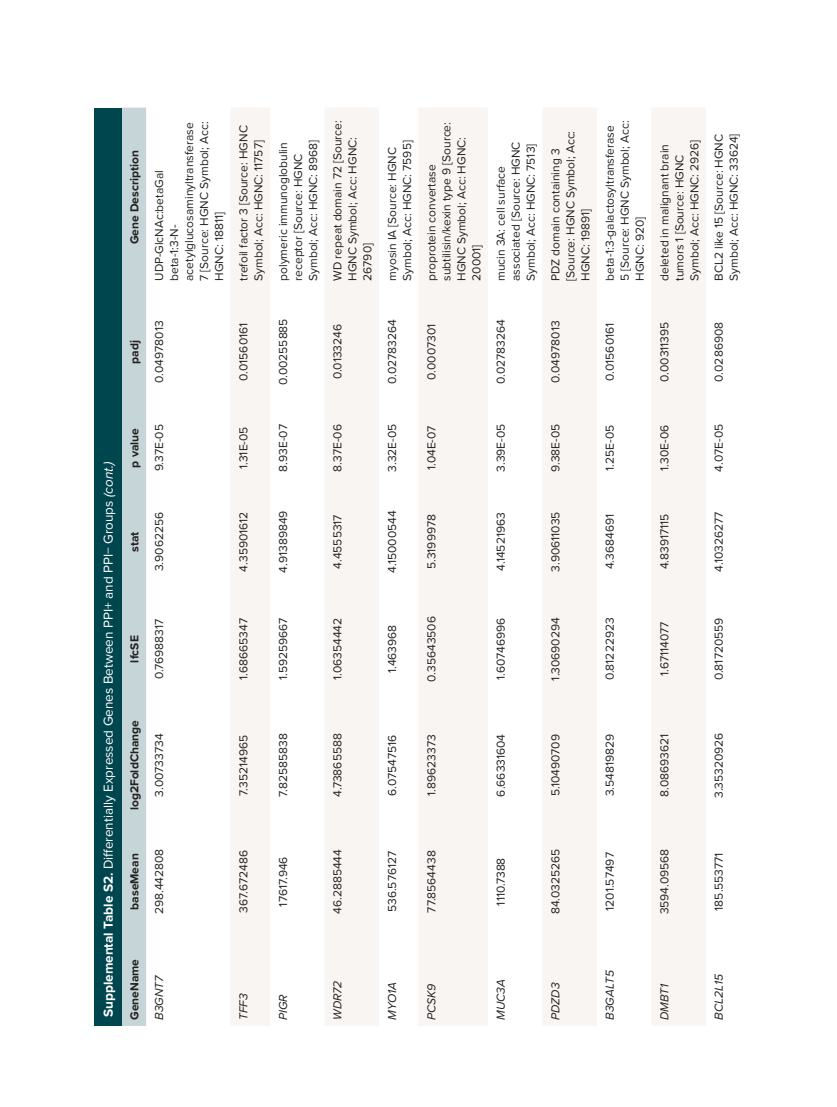
<style>
.page{position:relative;width:837px;height:1107px;background:#fff}
.page>*{position:absolute;margin:0;border:0;box-sizing:border-box;transform-origin:0 0}
.t1{font:13.5px "Proxima Nova";color:#fff}
.t2{font:12px/15px "Proxima Nova";color:#231f20}
.t3{font:700 12px "Proxima Nova";color:#231f20}
.t4{font:italic 12px "Proxima Nova";color:#231f20}
.s1{font-weight:700}
.s2{font-style:italic}
</style>
<div class="page">
<div style="left:122px;top:108px;width:24px;height:918px;background:#c5d5d8"></div>
<svg style="left:231px;top:108px;width:475px;height:918px;fill:#f8f5f2"></svg>
<div style="left:95px;top:108px;width:27px;height:918px;background:#00464f"></div>
<p class="t3" style="left:126px;top:244px;width:96px;rotate:-90deg">Gene Description</p>
<p class="t2" style="left:151px;top:281px;width:161px;rotate:-90deg">UDP-GlcNAc:betaGal beta-1:3-N&shy;acetylglucosaminyltransferase<br>7 [Source: HGNC Symbol; Acc:<br>HGNC: 18811]</p>
<p class="t2" style="left:236px;top:281px;width:157px;rotate:-90deg">trefoil factor 3 [Source: HGNC<br>Symbol; Acc: HGNC: 11757]</p>
<p class="t2" style="left:275px;top:281px;width:143px;rotate:-90deg">polymeric immunoglobulin receptor [Source: HGNC<br>Symbol; Acc: HGNC: 8968]</p>
<p class="t2" style="left:330px;top:281px;width:162px;rotate:-90deg">WD repeat domain 72 [Source:<br>HGNC Symbol; Acc: HGNC:<br>26790]</p>
<p class="t2" style="left:384px;top:281px;width:142px;rotate:-90deg">myosin IA [Source: HGNC<br>Symbol; Acc: HGNC: 7595]</p>
<p class="t2" style="left:423px;top:281px;width:160px;rotate:-90deg">proprotein convertase subtilisin/kexin type 9 [Source:<br>HGNC Symbol; Acc: HGNC:<br>20001]</p>
<p class="t2" style="left:493px;top:281px;width:141px;rotate:-90deg">mucin 3A: cell surface associated [Source: HGNC<br>Symbol; Acc: HGNC: 7513]</p>
<p class="t2" style="left:547px;top:281px;width:152px;rotate:-90deg">PDZ domain containing 3 [Source: HGNC Symbol; Acc:<br>HGNC: 19891]</p>
<p class="t2" style="left:602px;top:281px;width:162px;rotate:-90deg">beta-1:3-galactosyltransferase<br>5 [Source: HGNC Symbol; Acc:<br>HGNC: 920]</p>
<p class="t2" style="left:656px;top:281px;width:143px;rotate:-90deg">deleted in malignant brain tumors 1 [Source: HGNC<br>Symbol; Acc: HGNC: 2926]</p>
<p class="t2" style="left:711px;top:281px;width:149px;rotate:-90deg">BCL2 like 15 [Source: HGNC<br>Symbol; Acc: HGNC: 33624]</p>
<p class="t3" style="left:126px;top:364px;width:26px;rotate:-90deg">padj</p>
<p class="t2" style="left:151px;top:383px;width:64px;rotate:-90deg">0.04978013</p>
<p class="t2" style="left:236px;top:381px;width:59px;rotate:-90deg">0.01560161</p>
<p class="t2" style="left:275px;top:385px;width:68px;rotate:-90deg">0.00255885</p>
<p class="t2" style="left:330px;top:379px;width:57px;rotate:-90deg">0.0133246</p>
<p class="t2" style="left:384px;top:384px;width:66px;rotate:-90deg">0.02783264</p>
<p class="t2" style="left:423px;top:380px;width:58px;rotate:-90deg">0.0007301</p>
<p class="t2" style="left:493px;top:384px;width:66px;rotate:-90deg">0.02783264</p>
<p class="t2" style="left:547px;top:383px;width:64px;rotate:-90deg">0.04978013</p>
<p class="t2" style="left:602px;top:381px;width:59px;rotate:-90deg">0.01560161</p>
<p class="t2" style="left:656px;top:382px;width:62px;rotate:-90deg">0.00311395</p>
<p class="t2" style="left:711px;top:382px;width:61px;rotate:-90deg">0.0286908</p>
<p class="t1" style="left:98px;top:1017px;width:558px;rotate:-90deg"><span class="s1">Supplemental Table S2.</span> Differentially Expressed Genes Between PPI+ and PPI− Groups <span class="s2">(cont.)</span></p>
<p class="t3" style="left:126px;top:468px;width:41px;rotate:-90deg">p value</p>
<p class="t2" style="left:151px;top:471px;width:49px;rotate:-90deg">9.37E-05</p>
<p class="t3" style="left:126px;top:552px;width:22px;rotate:-90deg">stat</p>
<p class="t2" style="left:151px;top:571px;width:61px;rotate:-90deg">3.9062256</p>
<p class="t3" style="left:126px;top:663px;width:29px;rotate:-90deg">lfcSE</p>
<p class="t2" style="left:151px;top:679px;width:62px;rotate:-90deg">0.76988317</p>
<p class="t3" style="left:126px;top:810px;width:92px;rotate:-90deg">log2FoldChange</p>
<p class="t2" style="left:151px;top:797px;width:65px;rotate:-90deg">3.00733734</p>
<p class="t3" style="left:126px;top:910px;width:58px;rotate:-90deg">baseMean</p>
<p class="t2" style="left:151px;top:914px;width:67px;rotate:-90deg">298.442808</p>
<p class="t3" style="left:126px;top:1020px;width:62px;rotate:-90deg">GeneName</p>
<p class="t4" style="left:150px;top:1020px;width:47px;rotate:-90deg">B3GNT7</p>
<p class="t2" style="left:236px;top:469px;width:44px;rotate:-90deg">1.31E-05</p>
<p class="t2" style="left:236px;top:572px;width:61px;rotate:-90deg">4.35901612</p>
<p class="t2" style="left:236px;top:680px;width:63px;rotate:-90deg">1.68665347</p>
<p class="t2" style="left:236px;top:796px;width:62px;rotate:-90deg">7.35214965</p>
<p class="t2" style="left:236px;top:913px;width:64px;rotate:-90deg">367.672486</p>
<p class="t2" style="left:275px;top:472px;width:49px;rotate:-90deg">8.93E-07</p>
<p class="t2" style="left:275px;top:573px;width:64px;rotate:-90deg">4.91389849</p>
<p class="t2" style="left:275px;top:680px;width:64px;rotate:-90deg">1.59259667</p>
<p class="t2" style="left:275px;top:797px;width:65px;rotate:-90deg">7.82585838</p>
<p class="t2" style="left:275px;top:907px;width:52px;rotate:-90deg">17617.946</p>
<p class="t4" style="left:235px;top:1020px;width:28px;rotate:-90deg">TFF3</p>
<p class="t4" style="left:274px;top:1020px;width:27px;rotate:-90deg">PIGR</p>
<p class="t2" style="left:330px;top:472px;width:49px;rotate:-90deg">8.37E-06</p>
<p class="t2" style="left:330px;top:569px;width:56px;rotate:-90deg">4.4555317</p>
<p class="t2" style="left:330px;top:680px;width:64px;rotate:-90deg">1.06354442</p>
<p class="t2" style="left:330px;top:797px;width:65px;rotate:-90deg">4.73865588</p>
<p class="t2" style="left:330px;top:914px;width:66px;rotate:-90deg">46.2885444</p>
<p class="t4" style="left:329px;top:1020px;width:41px;rotate:-90deg">WDR72</p>
<p class="t2" style="left:384px;top:472px;width:50px;rotate:-90deg">3.32E-05</p>
<p class="t2" style="left:384px;top:573px;width:64px;rotate:-90deg">4.15000544</p>
<p class="t2" style="left:384px;top:673px;width:50px;rotate:-90deg">1.463968</p>
<p class="t2" style="left:384px;top:796px;width:63px;rotate:-90deg">6.07547516</p>
<p class="t2" style="left:384px;top:912px;width:63px;rotate:-90deg">536.576127</p>
<p class="t4" style="left:383px;top:1020px;width:40px;rotate:-90deg">MYO1A</p>
<p class="t2" style="left:423px;top:470px;width:46px;rotate:-90deg">1.04E-07</p>
<p class="t2" style="left:423px;top:569px;width:57px;rotate:-90deg">5.3199978</p>
<p class="t2" style="left:423px;top:682px;width:67px;rotate:-90deg">0.35643506</p>
<p class="t2" style="left:423px;top:796px;width:63px;rotate:-90deg">1.89623373</p>
<p class="t2" style="left:423px;top:913px;width:64px;rotate:-90deg">77.8564438</p>
<p class="t4" style="left:423px;top:1020px;width:38px;rotate:-90deg">PCSK9</p>
<p class="t2" style="left:493px;top:472px;width:50px;rotate:-90deg">3.39E-05</p>
<p class="t2" style="left:493px;top:571px;width:60px;rotate:-90deg">4.14521963</p>
<p class="t2" style="left:493px;top:680px;width:64px;rotate:-90deg">1.60746996</p>
<p class="t2" style="left:493px;top:797px;width:64px;rotate:-90deg">6.66331604</p>
<p class="t2" style="left:493px;top:906px;width:49px;rotate:-90deg">1110.7388</p>
<p class="t4" style="left:492px;top:1020px;width:43px;rotate:-90deg">MUC3A</p>
<p class="t2" style="left:547px;top:472px;width:49px;rotate:-90deg">9.38E-05</p>
<p class="t2" style="left:547px;top:572px;width:62px;rotate:-90deg">3.90611035</p>
<p class="t2" style="left:547px;top:681px;width:65px;rotate:-90deg">1.30690294</p>
<p class="t2" style="left:547px;top:796px;width:64px;rotate:-90deg">5.10490709</p>
<p class="t2" style="left:547px;top:914px;width:67px;rotate:-90deg">84.0325265</p>
<p class="t4" style="left:547px;top:1020px;width:39px;rotate:-90deg">PDZD3</p>
<p class="t2" style="left:602px;top:471px;width:47px;rotate:-90deg">1.25E-05</p>
<p class="t2" style="left:602px;top:569px;width:57px;rotate:-90deg">4.3684691</p>
<p class="t2" style="left:602px;top:680px;width:64px;rotate:-90deg">0.81222923</p>
<p class="t2" style="left:602px;top:796px;width:64px;rotate:-90deg">3.54819829</p>
<p class="t2" style="left:602px;top:911px;width:60px;rotate:-90deg">1201.57497</p>
<p class="t4" style="left:601px;top:1020px;width:51px;rotate:-90deg">B3GALT5</p>
<p class="t2" style="left:656px;top:471px;width:47px;rotate:-90deg">1.30E-06</p>
<p class="t2" style="left:656px;top:569px;width:57px;rotate:-90deg">4.83917115</p>
<p class="t2" style="left:656px;top:676px;width:56px;rotate:-90deg">1.67114077</p>
<p class="t2" style="left:656px;top:797px;width:65px;rotate:-90deg">8.08693621</p>
<p class="t2" style="left:656px;top:914px;width:67px;rotate:-90deg">3594.09568</p>
<p class="t4" style="left:655px;top:1020px;width:38px;rotate:-90deg">DMBT1</p>
<p class="t2" style="left:711px;top:472px;width:49px;rotate:-90deg">4.07E-05</p>
<p class="t2" style="left:711px;top:572px;width:62px;rotate:-90deg">4.10326277</p>
<p class="t2" style="left:711px;top:680px;width:64px;rotate:-90deg">0.81720559</p>
<p class="t2" style="left:711px;top:798px;width:67px;rotate:-90deg">3.35320926</p>
<p class="t2" style="left:711px;top:911px;width:60px;rotate:-90deg">185.553771</p>
<p class="t4" style="left:710px;top:1020px;width:48px;rotate:-90deg">BCL2L15</p>
</div>
